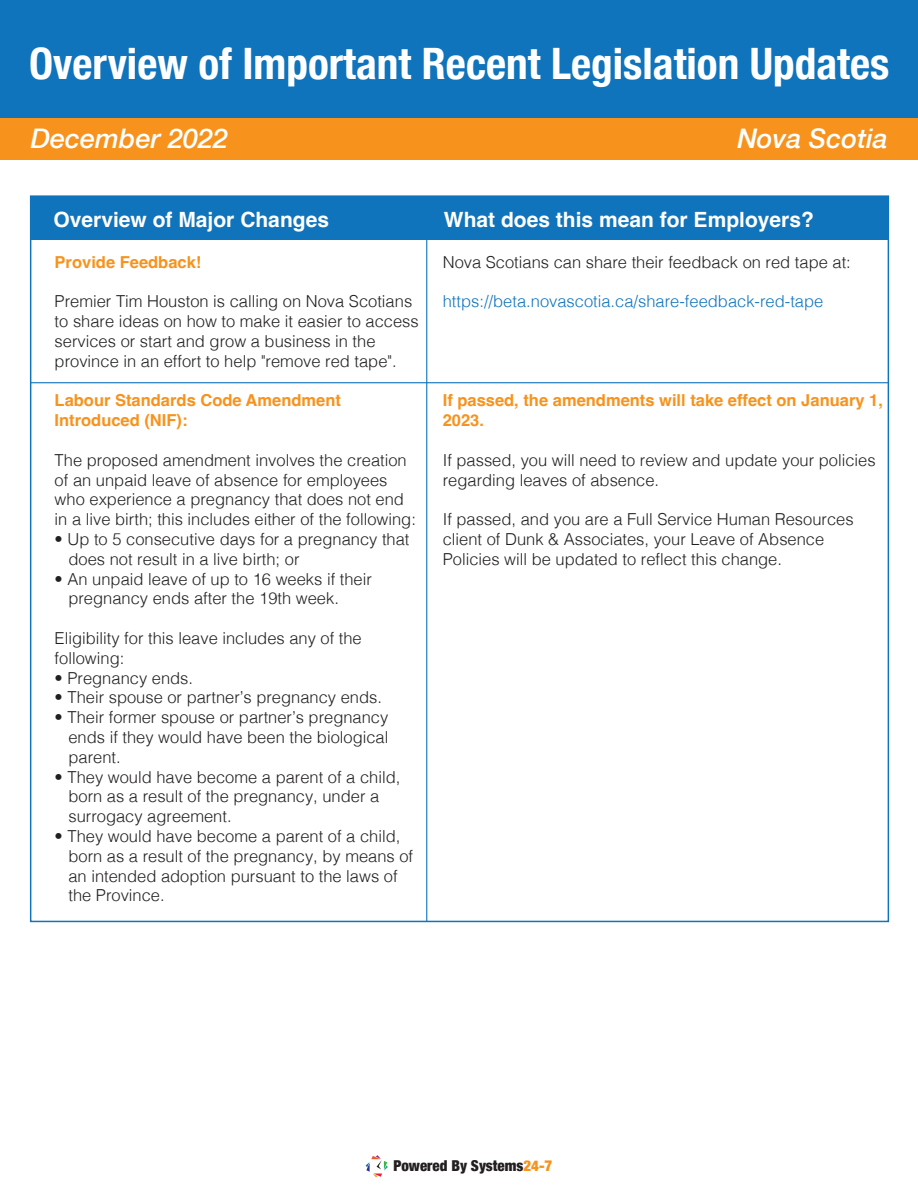
<style>
.page{position:relative;width:918px;height:1188px;background:#fff}
.page>*{position:absolute;margin:0;border:0;box-sizing:border-box;transform-origin:0 0}
.t1{font:700 condensed 43.35px "Helvetica Neue";color:#fff}
.t2{font:italic 500 27px "Helvetica Neue";color:#fff}
.t3{font:700 21px "Helvetica";color:#fff}
.t4{font:300 16.5px/19.8px "Helvetica";color:#231f20}
.t5{font:700 16.5px/19.8px "Helvetica";color:#f7931d}
.t6{font:300 16.5px "Helvetica";color:#1074bc}
.t7{font:900 condensed 15px "Helvetica Neue";color:#231f20}
.s1{color:#f7931d}
</style>
<div class="page">
<div style="left:0;top:0;width:918px;height:133px;background:#1074bc"></div>
<div style="left:0;top:118px;width:918px;height:41px;background:#f7931d"></div>
<div style="left:31px;top:196px;width:858px;height:44px;background:#1074bc"></div>
<hr style="left:426px;top:196px;width:1px;height:725px;background:#1074bc">
<svg style="left:366px;top:1155px;width:22px;height:22px"></svg>
<hr style="left:31px;top:382px;width:858px;height:1px;background:#1074bc">
<h1 class="t1" style="left:29px;top:27px;width:862px">Overview of Important Recent Legislation Updates</h1>
<h2 class="t2" style="left:31px;top:115px;width:199px">December 2022</h2>
<h2 class="t2" style="left:737px;top:115px;width:152px">Nova Scotia</h2>
<p class="t3" style="left:54px;top:206px;width:277px">Overview of Major Changes</p>
<p class="t5" style="left:55px;top:254px;width:148px">Provide Feedback!</p>
<p class="t4" style="left:55px;top:291px;width:366px">Premier Tim Houston is calling on Nova Scotians to share ideas on how to make it easier to access services or start and grow a business in the province in an effort to help "remove red tape".</p>
<p class="t5" style="left:55px;top:393px;width:288px">Labour Standards Code Amendment<br>Introduced (NIF):</p>
<p class="t4" style="left:55px;top:449px;width:363px">The proposed amendment involves the creation of an unpaid leave of absence for employees who experience a pregnancy that does not end in a live birth; this includes either of the following:</p>
<p class="t4" style="left:68px;top:528px;width:343px;text-indent:-14px">• Up to 5 consecutive days for a pregnancy that does not result in a live birth; or</p>
<p class="t4" style="left:68px;top:568px;width:305px;text-indent:-14px">• An unpaid leave of up to 16 weeks if their pregnancy ends after the 19th week.</p>
<p class="t4" style="left:55px;top:627px;width:309px">Eligibility for this leave includes any of the following:</p>
<p class="t4" style="left:55px;top:667px;width:140px">• Pregnancy ends.</p>
<p class="t4" style="left:55px;top:687px;width:329px">• Their spouse or partner’s pregnancy ends.</p>
<p class="t4" style="left:68px;top:706px;width:322px;text-align:justify;text-indent:-14px">• Their former spouse or partner’s pregnancy ends if they would have been the biological parent.</p>
<p class="t4" style="left:68px;top:766px;width:333px;text-indent:-14px">• They would have become a parent of a child, born as a result of the pregnancy, under a surrogacy agreement.</p>
<p class="t4" style="left:68px;top:825px;width:346px;text-indent:-14px">• They would have become a parent of a child, born as a result of the pregnancy, by means of an intended adoption pursuant to the laws of the Province.</p>
<p class="t3" style="left:444px;top:206px;width:371px">What does this mean for Employers?</p>
<p class="t4" style="left:443px;top:251px;width:410px">Nova Scotians can share their feedback on red tape at:</p>
<p class="t6" style="left:443px;top:288px;width:382px">https://beta.novascotia.ca/share-feedback-red-tape</p>
<p class="t5" style="left:443px;top:393px;width:442px">If passed, the amendments will take effect on January 1,<br>2023.</p>
<p class="t4" style="left:443px;top:449px;width:434px">If passed, you will need to review and update your policies regarding leaves of absence.</p>
<p class="t4" style="left:443px;top:508px;width:412px">If passed, and you are a Full Service Human Resources client of Dunk &amp; Associates, your Leave of Absence<br>Policies will be updated to reflect this change.</p>
<p class="t7" style="left:393px;top:1154px;width:160px">Powered By Systems<span class="s1">24-7</span></p>
</div>
